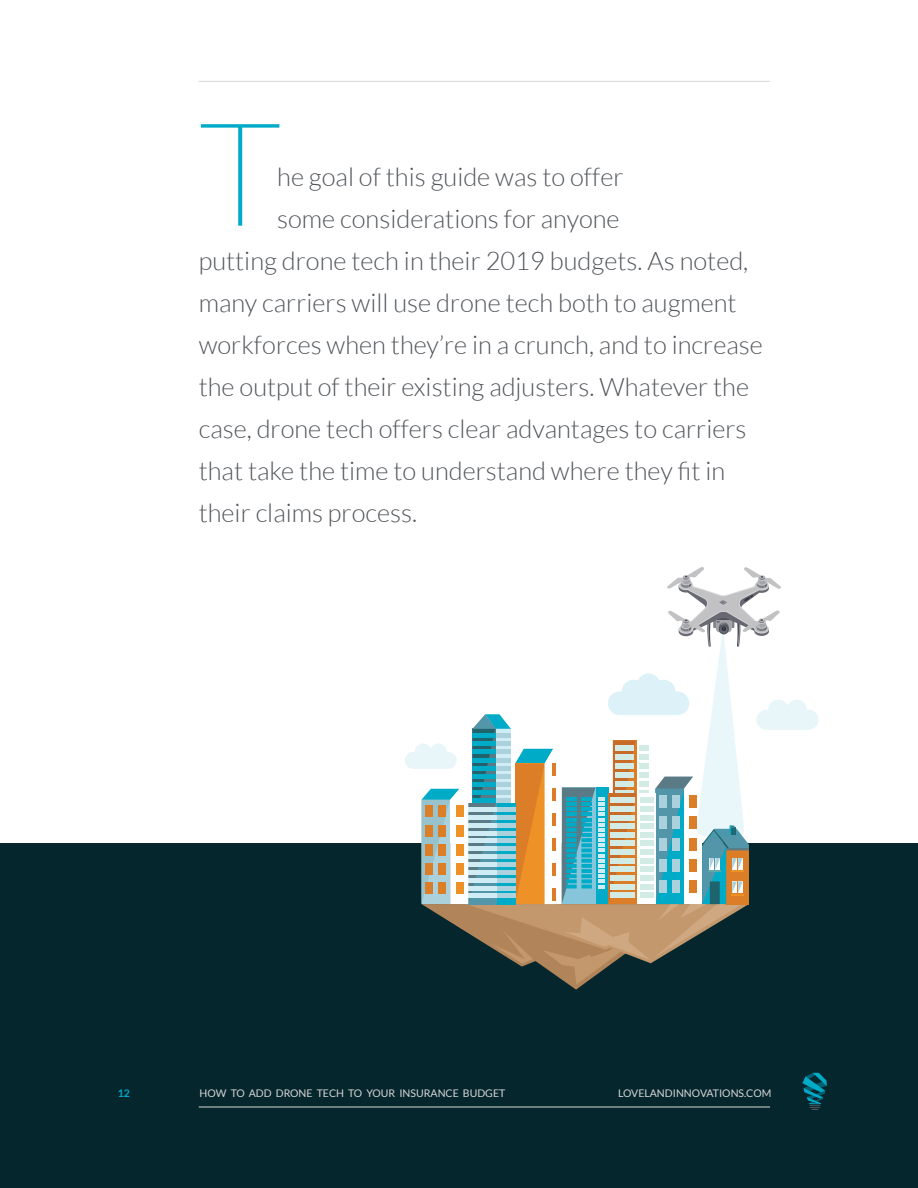
<style>
.page{position:relative;width:918px;height:1188px;background:#fff}
.page>*{position:absolute;margin:0;border:0;box-sizing:border-box;transform-origin:0 0}
.t1{font:100 144.45px "Lato";color:#00abc8}
.t2{font:300 25.5px "Lato";color:#52555b}
.t3{font:10.5px "Lato";color:#d6d7d6}
.t4{font:700 10.5px "Lato";color:#00abc8}
</style>
<div class="page">
<div style="left:0;top:843px;width:918px;height:345px;background:#06262d"></div>
<svg style="left:405px;top:567px;width:414px;height:423px"></svg>
<hr style="left:199px;top:1107px;width:571px;height:1px;background:#d6d7d6">
<hr style="left:199px;top:81px;width:571px;height:1px;background:#d6d7d6">
<svg style="left:802px;top:1073px;width:25px;height:37px"></svg>
<h1 class="t1" style="left:199px;top:75px;width:84px">T</h1>
<p class="t2" style="left:277px;top:163px;width:348px">he goal of this guide was to offer</p>
<p class="t2" style="left:277px;top:205px;width:344px">some considerations for anyone</p>
<p class="t2" style="left:199px;top:247px;width:551px">putting drone tech in their 2019 budgets. As noted,</p>
<p class="t2" style="left:199px;top:289px;width:540px">many carriers will use drone tech both to augment</p>
<p class="t2" style="left:199px;top:331px;width:566px">workforces when they’re in a crunch, and to increase</p>
<p class="t2" style="left:199px;top:373px;width:552px">the output of their existing adjusters. Whatever the</p>
<p class="t2" style="left:199px;top:415px;width:549px">case, drone tech offers clear advantages to carriers</p>
<p class="t2" style="left:199px;top:457px;width:528px">that take the time to understand where they fit in</p>
<p class="t2" style="left:199px;top:499px;width:220px">their claims process.</p>
<p class="t4" style="left:118px;top:1088px;width:14px">12</p>
<p class="t3" style="left:200px;top:1088px;width:307px">HOW TO ADD DRONE TECH TO YOUR INSURANCE BUDGET</p>
<p class="t3" style="left:618px;top:1088px;width:155px">LOVELANDINNOVATIONS.COM</p>
</div>
